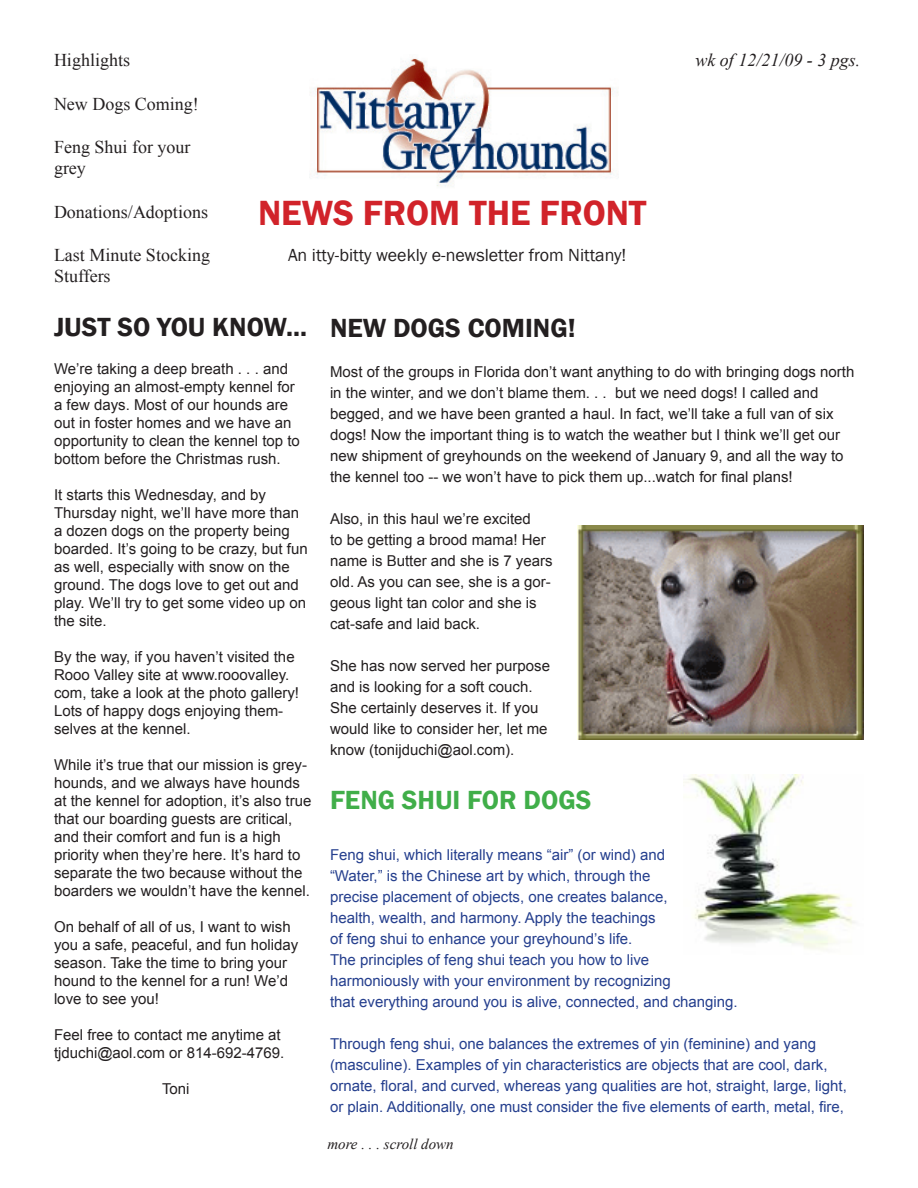
<style>
.page{position:relative;width:918px;height:1188px;background:#fff}
.page>*{position:absolute;margin:0;border:0;box-sizing:border-box;transform-origin:0 0}
.t1{font:600 36px "Franklin Gothic";color:#d1232a}
.t2{font:600 27px "Franklin Gothic";color:#231f20}
.t3{font:600 27px "Franklin Gothic";color:#40ae49}
.t4{font:18px/21.6px "Times New Roman";color:#231f20}
.t5{font:18px "Franklin Gothic";color:#231f20}
.t6{font:italic 18px "Times New Roman";color:#231f20}
.t7{font:15px/18px "Arial";color:#231f20}
.t8{font:15px/21px "Arial";color:#253f8e}
.t9{font:italic 15px "Times New Roman";color:#231f20}
</style>
<div class="page">
<img style="left:310px;top:58px;width:308px;height:129px">
<img style="left:577px;top:525px;width:287px;height:215px">
<img style="left:684px;top:774px;width:171px;height:176px">
<p class="t4" style="left:54px;top:49px;width:78px">Highlights</p>
<p class="t4" style="left:54px;top:93px;width:146px">New Dogs Coming!</p>
<p class="t4" style="left:54px;top:136px;width:138px">Feng Shui for your grey</p>
<p class="t4" style="left:54px;top:201px;width:156px">Donations/Adoptions</p>
<p class="t4" style="left:54px;top:244px;width:158px">Last Minute Stocking<br>Stuffers</p>
<p class="t6" style="left:695px;top:48px;width:167px">wk of 12/21/09 - 3 pgs.</p>
<p class="t1" style="left:258px;top:191px;width:390px">NEWS FROM THE FRONT</p>
<p class="t5" style="left:288px;top:243px;width:340px">An itty-bitty weekly e-newsletter from Nittany!</p>
<p class="t2" style="left:54px;top:310px;width:255px">JUST SO YOU KNOW...</p>
<p class="t7" style="left:54px;top:360px;width:247px">We’re taking a deep breath . . . and enjoying an almost-empty kennel for a few days. Most of our hounds are out in foster homes and we have an opportunity to clean the kennel top to bottom before the Christmas rush.</p>
<p class="t7" style="left:54px;top:486px;width:255px">It starts this Wednesday, and by<br>Thursday night, we’ll have more than a dozen dogs on the property being boarded. It’s going to be crazy, but fun as well, especially with snow on the ground. The dogs love to get out and play. We’ll try to get some video up on the site.</p>
<p class="t7" style="left:54px;top:648px;width:247px">By the way, if you haven’t visited the<br>Rooo Valley site at www.rooovalley. com, take a look at the photo gallery!<br>Lots of happy dogs enjoying them&shy;selves at the kennel.</p>
<p class="t7" style="left:54px;top:756px;width:259px">While it’s true that our mission is grey&shy;hounds, and we always have hounds at the kennel for adoption, it’s also true that our boarding guests are critical, and their comfort and fun is a high priority when they’re here. It’s hard to separate the two because without the boarders we wouldn’t have the kennel.</p>
<p class="t7" style="left:54px;top:918px;width:246px">On behalf of all of us, I want to wish you a safe, peaceful, and fun holiday season. Take the time to bring your hound to the kennel for a run! We’d love to see you!</p>
<p class="t7" style="left:54px;top:1026px;width:232px">Feel free to contact me anytime at tjduchi@aol.com or 814-692-4769.</p>
<p class="t7" style="left:162px;top:1080px;width:29px">Toni</p>
<p class="t2" style="left:330px;top:311px;width:247px">NEW DOGS COMING!</p>
<p class="t7" style="left:330px;top:361px;width:526px;line-height:21px">Most of the groups in Florida don’t want anything to do with bringing dogs north in the winter, and we don’t blame them. . . but we need dogs! I called and begged, and we have been granted a haul. In fact, we’ll take a full van of six dogs! Now the important thing is to watch the weather but I think we’ll get our new shipment of greyhounds on the weekend of January 9, and all the way to the kennel too -- we won’t have to pick them up...watch for final plans!</p>
<p class="t7" style="left:330px;top:508px;width:224px;line-height:21px">Also, in this haul we’re excited<br>to be getting a brood mama! Her name is Butter and she is 7 years old. As you can see, she is a gor&shy;geous light tan color and she is cat-safe and laid back.</p>
<p class="t7" style="left:330px;top:655px;width:222px;line-height:21px">She has now served her purpose and is looking for a soft couch.<br>She certainly deserves it. If you would like to consider her, let me know (tonijduchi@aol.com).</p>
<p class="t3" style="left:330px;top:784px;width:263px">FENG SHUI FOR DOGS</p>
<p class="t8" style="left:330px;top:844px;width:409px">Feng shui, which literally means “air” (or wind) and<br>“Water,” is the Chinese art by which, through the<br>precise placement of objects, one creates balance,<br>health, wealth, and harmony. Apply the teachings<br>of feng shui to enhance your greyhound’s life.<br>The principles of feng shui teach you how to live harmoniously with your environment by recognizing<br>that everything around you is alive, connected, and changing.</p>
<p class="t8" style="left:330px;top:1033px;width:518px">Through feng shui, one balances the extremes of yin (feminine) and yang (masculine). Examples of yin characteristics are objects that are cool, dark, ornate, floral, and curved, whereas yang qualities are hot, straight, large, light, or plain. Additionally, one must consider the five elements of earth, metal, fire,</p>
<p class="t9" style="left:327px;top:1134px;width:128px">more . . . scroll down</p>
</div>
